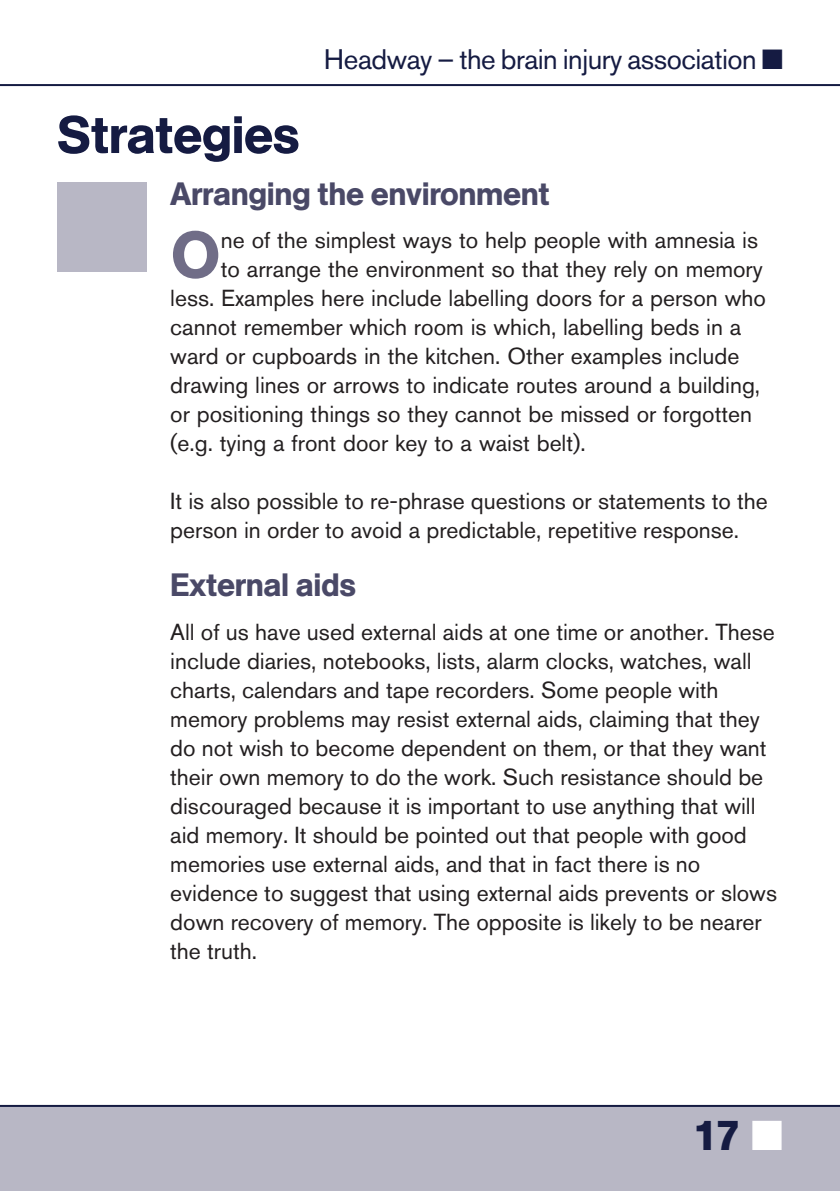
<style>
.page{position:relative;width:840px;height:1191px;background:#fff}
.page>*{position:absolute;margin:0;border:0;box-sizing:border-box;transform-origin:0 0}
.t1{font:700 64px "Akzidenz Grotesk BE";color:#706d87}
.t2{font:500 52px "AG Book BQ";letter-spacing:-.01em;color:#151b42}
.t3{font:700 42px "AG Book BQ";color:#151b42}
.t4{font:500 32px "AG Book BQ";letter-spacing:-.01em;color:#4a4967}
.t5{font:28px "Akzidenz Grotesk BE";letter-spacing:-.015em;color:#151b42}
.t6{font:23px/29px "Akzidenz Grotesk BE";color:#231f20}
.s1{color:#fff}
</style>
<div class="page">
<div style="left:0;top:1106px;width:839px;height:85px;background:#b8b7c5"></div>
<hr style="left:0;top:84px;width:839px;height:2px;background:#151b42">
<hr style="left:0;top:1105px;width:839px;height:2px;background:#151b42">
<div style="left:57px;top:182px;width:90px;height:90px;background:#b8b7c5"></div>
<h2 class="t2" style="left:57px;top:106px;width:244px">Strategies</h2>
<p class="t5" style="left:324px;top:49px;width:460px">Headway – the brain injury association ■</p>
<h3 class="t4" style="left:170px;top:176px;width:381px">Arranging the environment</h3>
<h1 class="t1" style="left:170px;top:230px;width:52px">O</h1>
<p class="t6" style="left:221px;top:228px;width:538px">ne of the simplest ways to help people with amnesia is</p>
<p class="t6" style="left:221px;top:257px;width:543px">to arrange the environment so that they rely on memory</p>
<p class="t6" style="left:170px;top:286px;width:597px">less. Examples here include labelling doors for a person who</p>
<p class="t6" style="left:170px;top:315px;width:572px">cannot remember which room is which, labelling beds in a</p>
<p class="t6" style="left:170px;top:344px;width:570px">ward or cupboards in the kitchen. Other examples include</p>
<p class="t6" style="left:170px;top:373px;width:591px">drawing lines or arrows to indicate routes around a building,</p>
<p class="t6" style="left:170px;top:402px;width:583px">or positioning things so they cannot be missed or forgotten</p>
<p class="t6" style="left:170px;top:431px;width:417px">(e.g. tying a front door key to a waist belt).</p>
<p class="t6" style="left:170px;top:489px;width:599px">It is also possible to re-phrase questions or statements to the person in order to avoid a predictable, repetitive response.</p>
<h3 class="t4" style="left:170px;top:568px;width:187px">External aids</h3>
<p class="t6" style="left:170px;top:620px;width:608px">All of us have used external aids at one time or another. These include diaries, notebooks, lists, alarm clocks, watches, wall charts, calendars and tape recorders. Some people with memory problems may resist external aids, claiming that they do not wish to become dependent on them, or that they want their own memory to do the work. Such resistance should be discouraged because it is important to use anything that will aid memory. It should be pointed out that people with good memories use external aids, and that in fact there is no evidence to suggest that using external aids prevents or slows down recovery of memory. The opposite is likely to be nearer the truth.</p>
<h3 class="t3" style="left:693px;top:1112px;width:91px">17 <span class="s1">■</span></h3>
</div>
